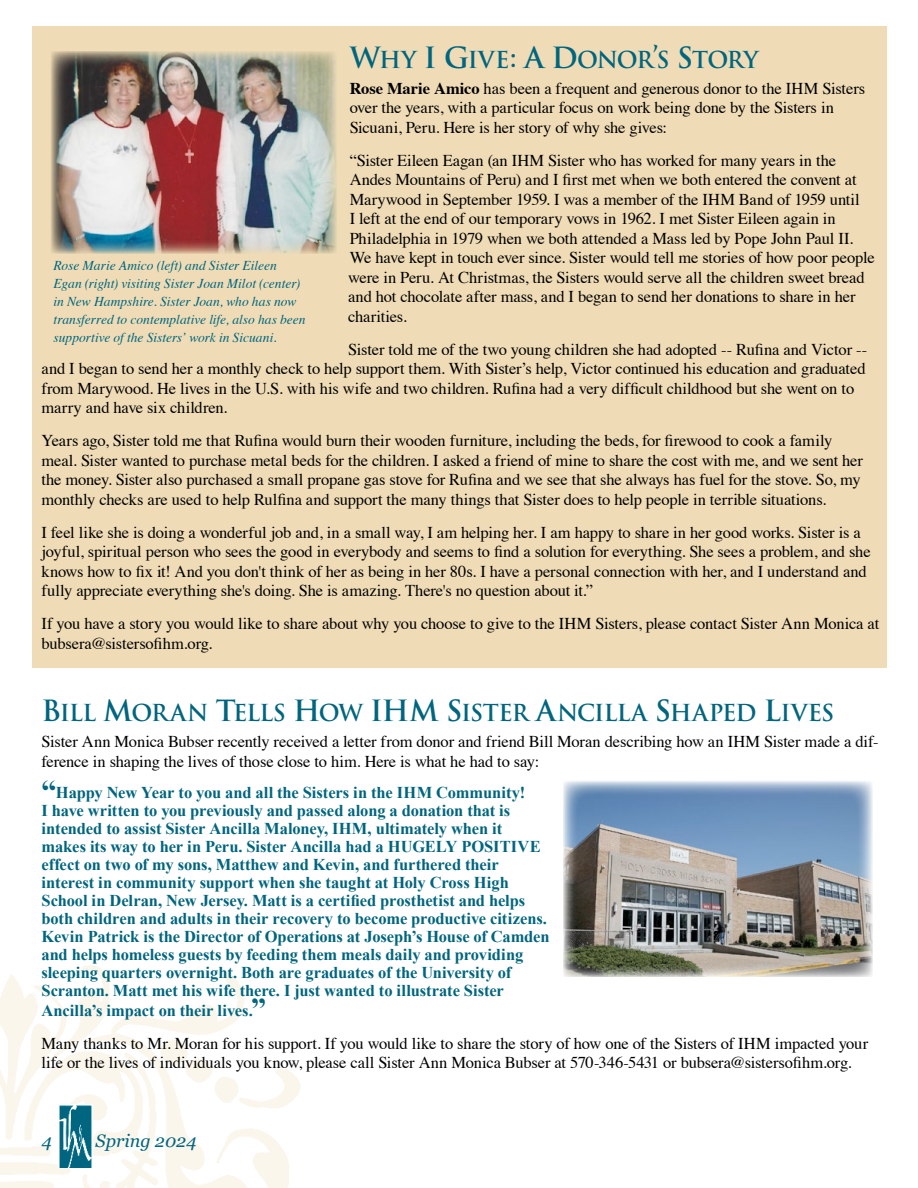
<style>
.page{position:relative;width:918px;height:1188px;background:#fff}
.page>*{position:absolute;margin:0;border:0;box-sizing:border-box;transform-origin:0 0}
.t1{font:22.8px "Trajan Bold SC800";letter-spacing:-.035em;color:#00657e}
.t2{font:italic 18px "Georgia";color:#00657e}
.t3{font:16.5px/19.5px "Times";letter-spacing:-.01em;color:#000}
.t4{font:700 16.5px/18px "Times New Roman";letter-spacing:-.005em;color:#00657e}
.t5{font:italic 13.5px/18px "Times";color:#00657e}
.s1{font-size:28.5px}
.s2{font-weight:700}
.s3{font-size:30px}
</style>
<div class="page">
<img style="left:0;top:966px;width:300px;height:222px">
<img style="left:58px;top:1104px;width:34px;height:64px">
<div style="left:32px;top:26px;width:854px;height:641px;background:#efdcb6"></div>
<img style="left:51px;top:51px;width:285px;height:203px">
<img style="left:563px;top:781px;width:309px;height:196px">
<h1 class="t1" style="left:350px;top:45px;width:410px"><span class="s1">W</span>HY <span class="s1">I G</span>IVE<span class="s1">: A D</span>ONOR<span class="s1">’</span>S <span class="s1">S</span>TORY</h1>
<p class="t3" style="left:350px;top:77px;width:517px"><span class="s2">Rose Marie Amico</span> has been a frequent and generous donor to the IHM Sisters over the years, with a particular focus on work being done by the Sisters in<br>Sicuani, Peru. Here is her story of why she gives:</p>
<p class="t3" style="left:348px;top:149px;width:528px">“Sister Eileen Eagan (an IHM Sister who has worked for many years in the Andes Mountains of Peru) and I first met when we both entered the convent at Marywood in September 1959. I was a member of the IHM Band of 1959 until<br>I left at the end of our temporary vows in 1962. I met Sister Eileen again in Philadelphia in 1979 when we both attended a Mass led by Pope John Paul II.<br>We have kept in touch ever since. Sister would tell me stories of how poor people were in Peru. At Christmas, the Sisters would serve all the children sweet bread and hot chocolate after mass, and I began to send her donations to share in her charities.</p>
<p class="t3" style="left:42px;top:338px;width:827px;text-indent:307px">Sister told me of the two young children she had adopted -- Rufina and Victor -- and I began to send her a monthly check to help support them. With Sister’s help, Victor continued his education and graduated from Marywood. He lives in the U.S. with his wife and two children. Rufina had a very difficult childhood but she went on to marry and have six children.</p>
<p class="t3" style="left:42px;top:430px;width:823px">Years ago, Sister told me that Rufina would burn their wooden furniture, including the beds, for firewood to cook a family meal. Sister wanted to purchase metal beds for the children. I asked a friend of mine to share the cost with me, and we sent her the money. Sister also purchased a small propane gas stove for Rufina and we see that she always has fuel for the stove. So, my monthly checks are used to help Rulfina and support the many things that Sister does to help people in terrible situations.</p>
<p class="t3" style="left:42px;top:521px;width:831px">I feel like she is doing a wonderful job and, in a small way, I am helping her. I am happy to share in her good works. Sister is a joyful, spiritual person who sees the good in everybody and seems to find a solution for everything. She sees a problem, and she knows how to fix it! And you don't think of her as being in her 80s. I have a personal connection with her, and I understand and fully appreciate everything she's doing. She is amazing. There's no question about it.”</p>
<p class="t3" style="left:42px;top:613px;width:839px">If you have a story you would like to share about why you choose to give to the IHM Sisters, please contact Sister Ann Monica at bubsera@sistersofihm.org.</p>
<p class="t5" style="left:54px;top:256px;width:253px">Rose Marie Amico (left) and Sister Eileen Egan (right) visiting Sister Joan Milot (center) in New Hampshire. Sister Joan, who has now transferred to contemplative life, also has been supportive of the Sisters’ work in Sicuani.</p>
<h1 class="t1" style="left:42px;top:698px;width:794px"><span class="s1">B</span>ILL <span class="s1">M</span>ORAN <span class="s1">T</span>ELLS <span class="s1">H</span>OW <span class="s1">IHM S</span> ISTER <span class="s1">A</span>NCILLA <span class="s1">S</span>HAPED <span class="s1">L</span>IVES</h1>
<p class="t3" style="left:42px;top:730px;width:839px">Sister Ann Monica Bubser recently received a letter from donor and friend Bill Moran describing how an IHM Sister made a dif&shy;ference in shaping the lives of those close to him. Here is what he had to say:</p>
<p class="t4" style="left:42px;top:783px;width:510px"><span class="s3">“</span>Happy New Year to you and all the Sisters in the IHM Community!<br>I have written to you previously and passed along a donation that is intended to assist Sister Ancilla Maloney, IHM, ultimately when it makes its way to her in Peru. Sister Ancilla had a HUGELY POSITIVE effect on two of my sons, Matthew and Kevin, and furthered their interest in community support when she taught at Holy Cross High School in Delran, New Jersey. Matt is a certified prosthetist and helps both children and adults in their recovery to become productive citizens.<br>Kevin Patrick is the Director of Operations at Joseph’s House of Camden and helps homeless guests by feeding them meals daily and providing sleeping quarters overnight. Both are graduates of the University of Scranton. Matt met his wife there. I just wanted to illustrate Sister</p>
<p class="t4" style="left:42px;top:1001px;width:226px">Ancilla’s impact on their lives.<span class="s3">”</span></p>
<p class="t3" style="left:42px;top:1032px;width:828px">Many thanks to Mr. Moran for his support. If you would like to share the story of how one of the Sisters of IHM impacted your life or the lives of individuals you know, please call Sister Ann Monica Bubser at 570-346-5431 or bubsera@sistersofihm.org.</p>
<p class="t2" style="left:42px;top:1131px;width:12px">4</p>
<p class="t2" style="left:96px;top:1131px;width:102px">Spring 2024</p>
</div>
